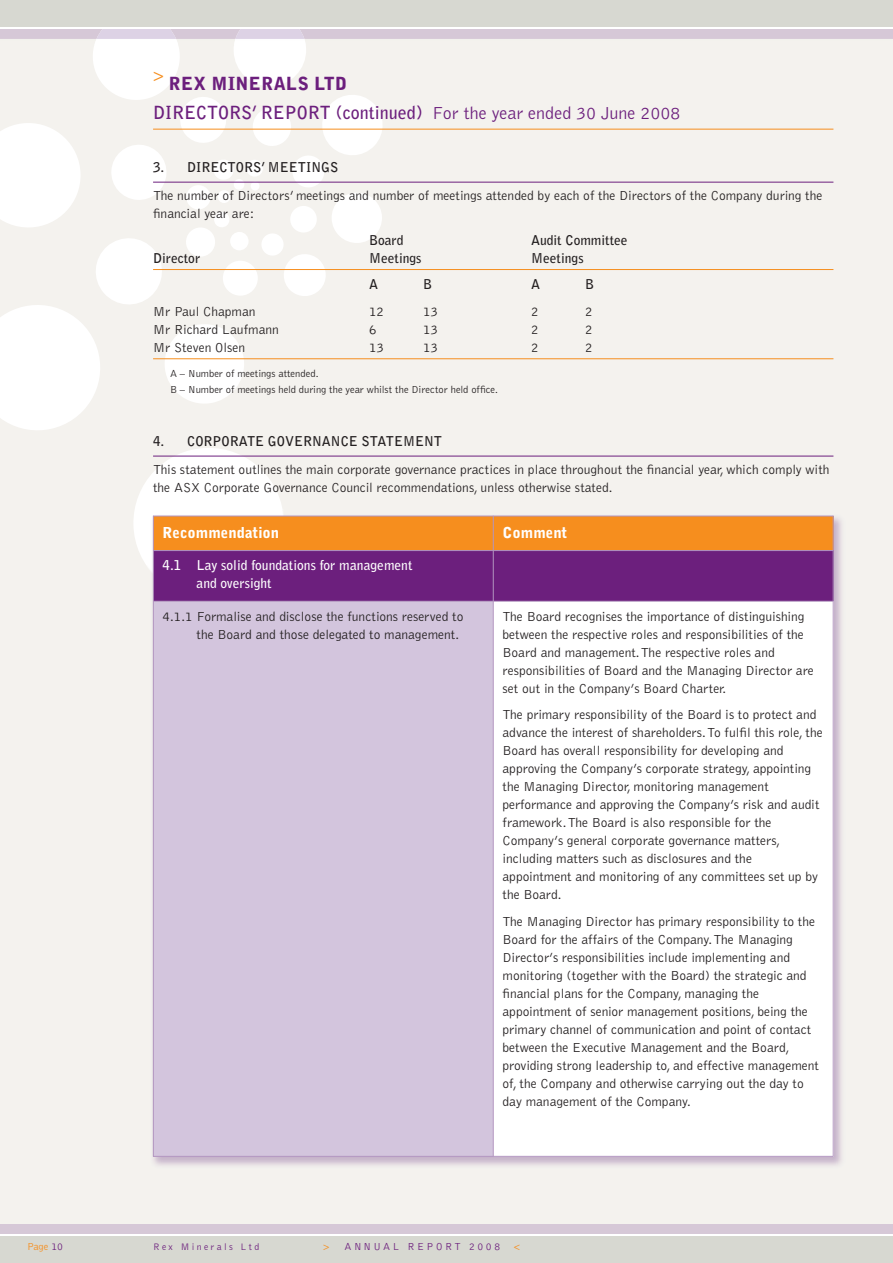
<style>
.page{position:relative;width:893px;height:1263px;background:#fff}
.page>*{position:absolute;margin:0;border:0;box-sizing:border-box;transform-origin:0 0}
.t1{font:700 18px/28.8px "Bell Gothic";color:#6c1f7d}
.t2{font:300 18px "Bell Gothic";color:#f68e1e}
.t3{font:900 15px "Bell Gothic";color:#fff}
.t4{font:300 13.5px/18px "Bell Gothic";color:#231f20}
.t5{font:700 13.5px "Bell Gothic";color:#231f20}
.t6{font:700 13.5px/18px "Bell Gothic";color:#fff}
.t7{font:300 10.5px/16.5px "Bell Gothic";color:#231f20}
.t8{font:300 10.5px "Bell Gothic";letter-spacing:.25em;color:#6c1f7d}
.t9{font:300 10.5px "Bell Gothic";color:#f68e1e}
.t10{font:300 9.75px "Bell Gothic";letter-spacing:.25em;color:#6c1f7d}
.s1{font-weight:900}
.s2{font-weight:300}
.s3{color:#6c1f7d}
.s4{color:#f68e1e}
</style>
<div class="page">
<div style="left:0;top:0;width:893px;height:1262px;background:#f4f2ee"></div>
<svg style="left:134px;top:448px;width:151px;height:117px"></svg>
<svg style="left:0;top:29px;width:893px;height:401px"></svg>
<div style="left:0;top:0;width:893px;height:28px;background:#d7d8d1"></div>
<div style="left:0;top:1235px;width:893px;height:27px;background:#d7d8d1"></div>
<div style="left:0;top:1224px;width:893px;height:11px;background:#d6c8d7"></div>
<hr style="left:0;top:27px;width:893px;height:2px;background:#fff">
<hr style="left:0;top:1234px;width:893px;height:2px;background:#fff">
<hr style="left:153px;top:129px;width:680px;height:1px;background:#f68e1e">
<img style="left:147px;top:510px;width:695px;height:656px">
<div style="left:153px;top:516px;width:340px;height:35px;background:#f68e1e"></div>
<div style="left:493px;top:516px;width:340px;height:35px;background:#f68e1e"></div>
<div style="left:153px;top:551px;width:340px;height:50px;background:#6c1f7d"></div>
<div style="left:493px;top:551px;width:340px;height:50px;background:#6c1f7d"></div>
<div style="left:153px;top:601px;width:340px;height:555px;background:#d3c5dd"></div>
<div style="left:493px;top:601px;width:340px;height:555px;background:#fff"></div>
<hr style="left:153px;top:516px;width:1px;height:640px;background:#b295bf">
<hr style="left:493px;top:516px;width:1px;height:640px;background:#b295bf">
<hr style="left:833px;top:516px;width:1px;height:640px;background:#b295bf">
<hr style="left:153px;top:516px;width:680px;height:1px;background:#b295bf">
<hr style="left:153px;top:550px;width:680px;height:1px;background:#b295bf">
<hr style="left:153px;top:601px;width:680px;height:1px;background:#b295bf">
<hr style="left:153px;top:1156px;width:680px;height:1px;background:#b295bf">
<hr style="left:153px;top:182px;width:680px;height:1px;background:#6c1f7d">
<hr style="left:153px;top:269px;width:680px;height:1px;background:#f68e1e">
<hr style="left:153px;top:358px;width:680px;height:1px;background:#f68e1e">
<hr style="left:153px;top:456px;width:680px;height:1px;background:#6c1f7d">
<h1 class="t2" style="left:153px;top:68px;width:12px">&gt;</h1>
<h1 class="t1" style="left:153px;top:70px;width:529px;text-indent:16px"><span class="s1">REX MINERALS LTD<br></span>DIRECTORS’ REPORT (continued) <span class="s2">For the year ended 30 June 2008</span></h1>
<p class="t5" style="left:153px;top:162px;width:187px">3. DIRECTORS’ MEETINGS</p>
<p class="t4" style="left:153px;top:188px;width:671px">The number of Directors’ meetings and number of meetings attended by each of the Directors of the Company during the financial year are:</p>
<p class="t5" style="left:369px;top:235px;width:36px">Board</p>
<p class="t5" style="left:531px;top:235px;width:98px">Audit Committee</p>
<p class="t5" style="left:153px;top:253px;width:49px">Director</p>
<p class="t5" style="left:369px;top:253px;width:54px">Meetings</p>
<p class="t5" style="left:531px;top:253px;width:54px">Meetings</p>
<p class="t5" style="left:369px;top:279px;width:11px">A</p>
<p class="t5" style="left:423px;top:279px;width:11px">B</p>
<p class="t5" style="left:531px;top:279px;width:11px">A</p>
<p class="t5" style="left:585px;top:279px;width:11px">B</p>
<p class="t4" style="left:153px;top:303px;width:104px">Mr Paul Chapman</p>
<p class="t4" style="left:369px;top:303px;width:17px">12</p>
<p class="t4" style="left:423px;top:303px;width:17px">13</p>
<p class="t4" style="left:531px;top:303px;width:9px">2</p>
<p class="t4" style="left:585px;top:303px;width:9px">2</p>
<p class="t4" style="left:153px;top:321px;width:127px">Mr Richard Laufmann</p>
<p class="t4" style="left:369px;top:321px;width:9px">6</p>
<p class="t4" style="left:423px;top:321px;width:16px">13</p>
<p class="t4" style="left:531px;top:321px;width:9px">2</p>
<p class="t4" style="left:585px;top:321px;width:9px">2</p>
<p class="t4" style="left:153px;top:339px;width:94px">Mr Steven Olsen</p>
<p class="t4" style="left:369px;top:339px;width:17px">13</p>
<p class="t4" style="left:423px;top:339px;width:17px">13</p>
<p class="t4" style="left:531px;top:339px;width:9px">2</p>
<p class="t4" style="left:585px;top:339px;width:9px">2</p>
<p class="t7" style="left:170px;top:366px;width:330px">A – Number of meetings attended.<br>B – Number of meetings held during the year whilst the Director held office.</p>
<p class="t5" style="left:153px;top:435px;width:290px">4. CORPORATE GOVERNANCE STATEMENT</p>
<p class="t4" style="left:153px;top:462px;width:678px">This statement outlines the main corporate governance practices in place throughout the financial year, which comply with the ASX Corporate Governance Council recommendations, unless otherwise stated.</p>
<p class="t3" style="left:163px;top:526px;width:118px">Recommendation</p>
<p class="t3" style="left:502px;top:526px;width:66px">Comment</p>
<p class="t6" style="left:197px;top:557px;width:217px;text-indent:-34px">4.1 Lay solid foundations for management and oversight</p>
<p class="t4" style="left:197px;top:608px;width:268px;text-indent:-34px">4.1.1 Formalise and disclose the functions reserved to the Board and those delegated to management.</p>
<p class="t4" style="left:502px;top:608px;width:313px">The Board recognises the importance of distinguishing between the respective roles and responsibilities of the Board and management. The respective roles and responsibilities of Board and the Managing Director are set out in the Company’s Board Charter.</p>
<p class="t4" style="left:502px;top:706px;width:322px">The primary responsibility of the Board is to protect and advance the interest of shareholders. To fulfil this role, the Board has overall responsibility for developing and approving the Company’s corporate strategy, appointing the Managing Director, monitoring management performance and approving the Company’s risk and audit framework. The Board is also responsible for the Company’s general corporate governance matters, including matters such as disclosures and the appointment and monitoring of any committees set up by the Board.</p>
<p class="t4" style="left:502px;top:913px;width:318px">The Managing Director has primary responsibility to the Board for the affairs of the Company. The Managing Director’s responsibilities include implementing and monitoring (together with the Board) the strategic and financial plans for the Company, managing the appointment of senior management positions, being the primary channel of communication and point of contact between the Executive Management and the Board, providing strong leadership to, and effective management of, the Company and otherwise carrying out the day to day management of the Company.</p>
<p class="t9" style="left:27px;top:1242px;width:38px">Page <span class="s3">10</span></p>
<p class="t10" style="left:153px;top:1243px;width:108px">Rex Minerals Ltd</p>
<p class="t8" style="left:323px;top:1243px;width:179px"><span class="s4">&gt;</span> ANNUAL REPORT 2008</p>
<p class="t9" style="left:514px;top:1243px;width:8px">&lt;</p>
</div>
